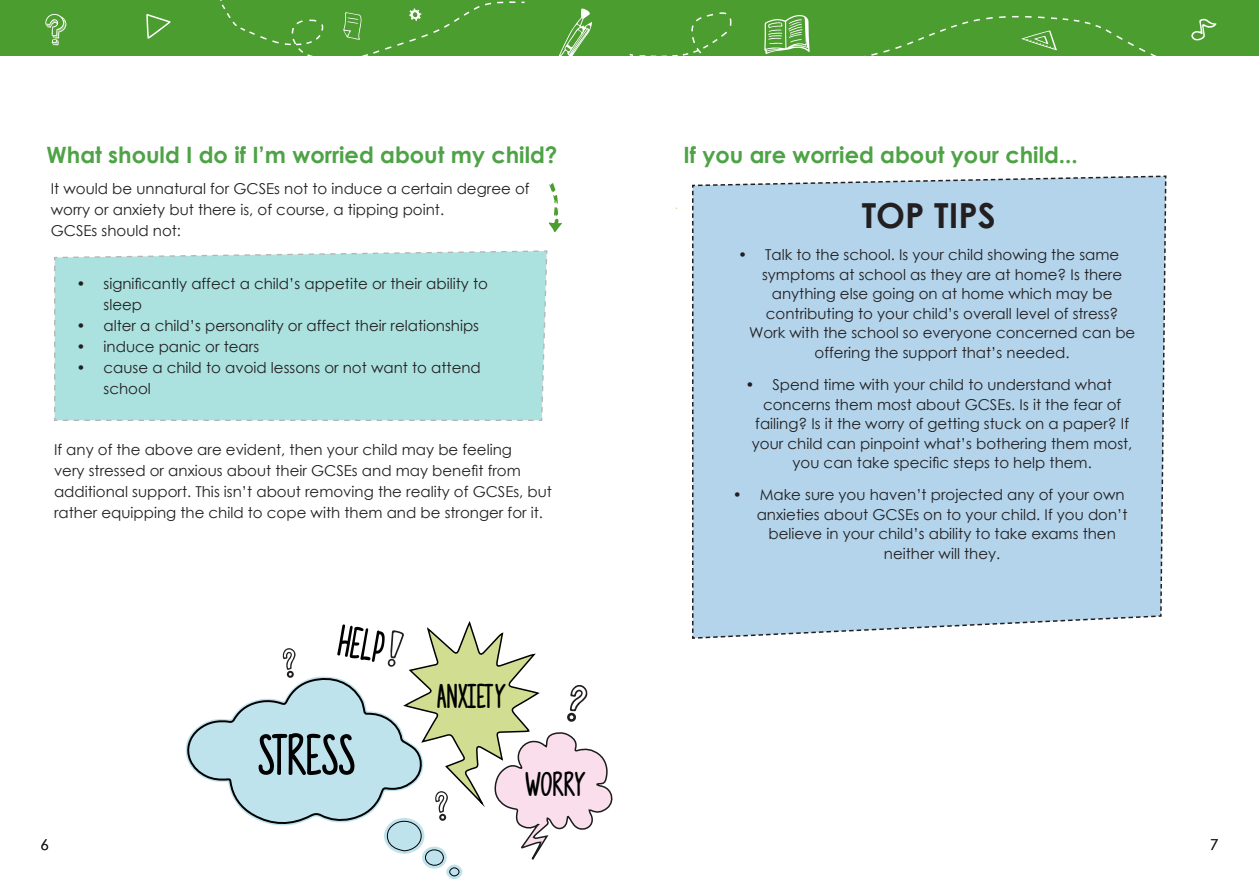
<style>
.page{position:relative;width:1259px;height:893px;background:#fff}
.page>*{position:absolute;margin:0;border:0;box-sizing:border-box;transform-origin:0 0}
.t1{font:51.45px "Photographs";color:#000}
.Head_2_x{font:700 34.5px "Century Gothic";color:#231f20}
.t2{font:30.3px "Photographs";color:#000}
.Head_2_x-2{font:700 22.5px "Century Gothic";color:#4ea346}
.t3{font:15px/21px "Century Gothic";color:#231f20}
</style>
<div class="page">
<div style="left:0;top:0;width:1259px;height:56px;background:#4c9d2f"></div>
<svg style="left:549px;top:183px;width:13px;height:49px"></svg>
<svg style="left:45px;top:13px;width:21px;height:32px"></svg>
<svg style="left:146px;top:14px;width:25px;height:25px"></svg>
<svg style="left:559px;top:8px;width:33px;height:48px"></svg>
<svg style="left:629px;top:13px;width:588px;height:43px"></svg>
<div style="left:54px;top:250px;width:494px;height:171px;background:#abe2df"></div>
<div style="left:692px;top:175px;width:475px;height:464px;background:#b3d4eb"></div>
<svg style="left:185px;top:621px;width:428px;height:258px"></svg>
<div style="left:439px;top:814px;width:7px;height:7px;border:2px solid #231f20;border-radius:50%"></div>
<svg style="left:220px;top:0;width:305px;height:56px"></svg>
<p class="Head_2_x-2" style="left:47px;top:137px;width:512px">What should I do if I’m worried about my child?</p>
<p class="Head_2_x-2" style="left:683px;top:137px;width:396px">If you are worried about your child...</p>
<p class="t3" style="left:51px;top:178px;width:480px">It would be unnatural for GCSEs not to induce a certain degree of worry or anxiety but there is, of course, a tipping point.</p>
<p class="t3" style="left:51px;top:220px;width:132px">GCSEs should not:</p>
<p class="t3" style="left:104px;top:273px;width:386px;text-indent:-27px">• significantly affect a child’s appetite or their ability to sleep</p>
<p class="t3" style="left:77px;top:315px;width:404px">• alter a child’s personality or affect their relationships</p>
<p class="t3" style="left:77px;top:336px;width:184px">• induce panic or tears</p>
<p class="t3" style="left:104px;top:357px;width:379px;text-indent:-27px">• cause a child to avoid lessons or not want to attend school</p>
<p class="t3" style="left:54px;top:439px;width:499px">If any of the above are evident, then your child may be feeling<br>very stressed or anxious about their GCSEs and may benefit from additional support. This isn’t about removing the reality of GCSEs, but rather equipping the child to cope with them and be stronger for it.</p>
<h1 class="t1" style="left:258px;top:722px;width:99px">STRESS</h1>
<h3 class="t2" style="left:437px;top:677px;width:70px">ANXIETY</h3>
<h3 class="t2" style="left:525px;top:765px;width:62px">WORRY</h3>
<p class="Head_2_x" style="left:861px;top:189px;width:135px">TOP TIPS</p>
<p class="t3" style="left:738px;top:244px;width:383px">• Talk to the school. Is your child showing the same</p>
<p class="t3" style="left:762px;top:264px;width:362px">symptoms at school as they are at home? Is there</p>
<p class="t3" style="left:772px;top:283px;width:342px">anything else going on at home which may be</p>
<p class="t3" style="left:766px;top:303px;width:354px">contributing to your child’s overall level of stress?</p>
<p class="t3" style="left:749px;top:322px;width:388px">Work with the school so everyone concerned can be</p>
<p class="t3" style="left:814px;top:342px;width:256px">offering the support that’s needed.</p>
<p class="t3" style="left:745px;top:374px;width:368px">• Spend time with your child to understand what</p>
<p class="t3" style="left:763px;top:393px;width:360px">concerns them most about GCSEs. Is it the fear of</p>
<p class="t3" style="left:755px;top:413px;width:375px">failing? Is it the worry of getting stuck on a paper? If</p>
<p class="t3" style="left:752px;top:432px;width:382px">your child can pinpoint what’s bothering them most,</p>
<p class="t3" style="left:792px;top:452px;width:301px">you can take specific steps to help them.</p>
<p class="t3" style="left:732px;top:484px;width:393px">• Make sure you haven’t projected any of your own</p>
<p class="t3" style="left:756px;top:504px;width:372px">anxieties about GCSEs on to your child. If you don’t</p>
<p class="t3" style="left:768px;top:523px;width:349px">believe in your child’s ability to take exams then</p>
<p class="t3" style="left:884px;top:543px;width:118px">neither will they.</p>
<p class="t3" style="left:40px;top:834px;width:10px">6</p>
<p class="t3" style="left:1210px;top:834px;width:10px">7</p>
</div>
